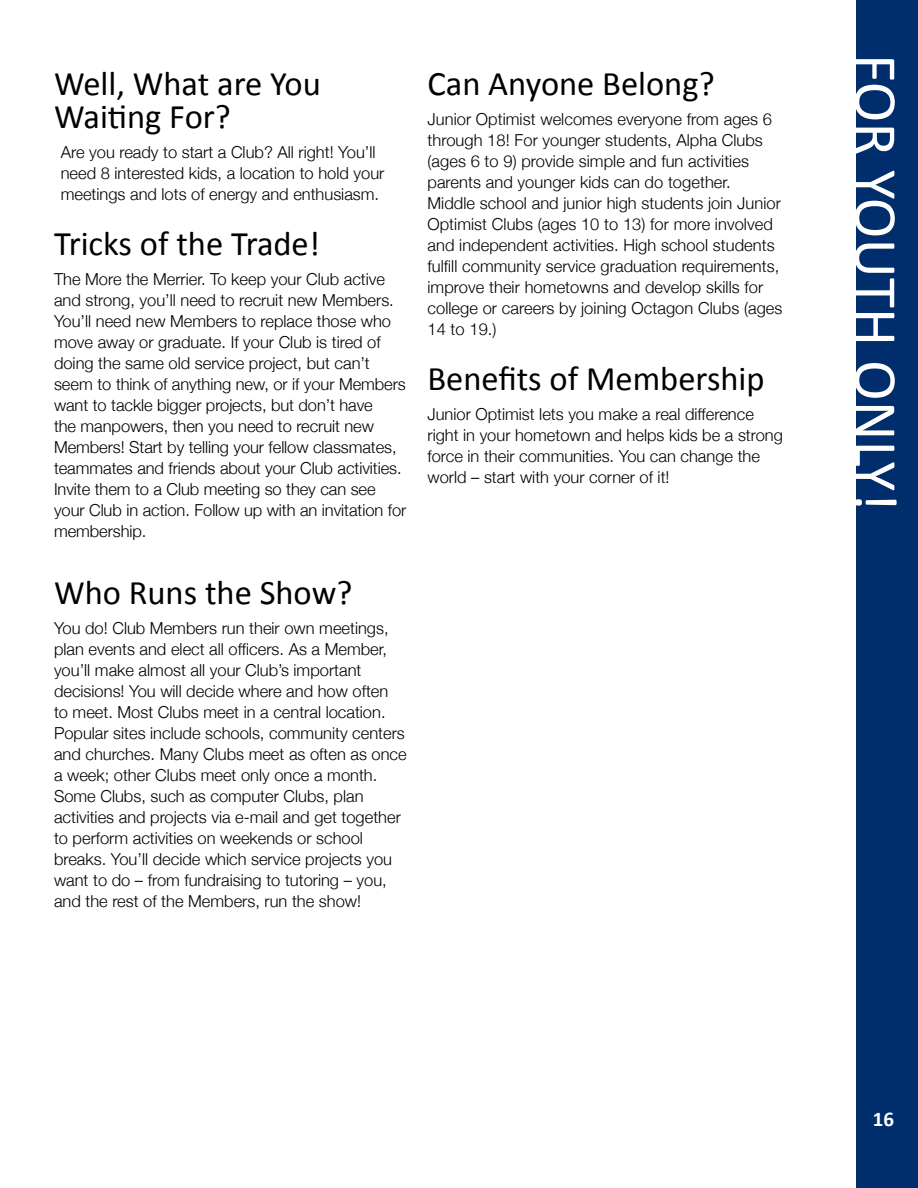
<style>
.page{position:relative;width:918px;height:1188px;background:#fff}
.page>*{position:absolute;margin:0;border:0;box-sizing:border-box;transform-origin:0 0}
.t1{font:61.5px "Calibri";color:#fff}
.t2{font:34.5px/33px "Calibri";color:#000}
.t3{font:700 21px "Calibri";color:#fff}
.t4{font:300 16.5px/21px "Helvetica Neue";color:#000}
</style>
<div class="page">
<div style="left:856px;top:0;width:62px;height:1188px;background:#002e6d"></div>
<h2 class="t2" style="left:54px;top:65px;width:268px">Well, What are You<br>Waiting For?</h2>
<p class="t4" style="left:61px;top:141px;width:325px">Are you ready to start a Club? All right! You’ll need 8 interested kids, a location to hold your meetings and lots of energy and enthusiasm.</p>
<h2 class="t2" style="left:54px;top:225px;width:268px">Tricks of the Trade!</h2>
<p class="t4" style="left:54px;top:268px;width:354px">The More the Merrier. To keep your Club active and strong, you’ll need to recruit new Members.<br>You’ll need new Members to replace those who move away or graduate. If your Club is tired of doing the same old service project, but can’t seem to think of anything new, or if your Members want to tackle bigger projects, but don’t have<br>the manpowers, then you need to recruit new Members! Start by telling your fellow classmates, teammates and friends about your Club activities.<br>Invite them to a Club meeting so they can see your Club in action. Follow up with an invitation for membership.</p>
<h2 class="t2" style="left:54px;top:575px;width:300px">Who Runs the Show?</h2>
<p class="t4" style="left:54px;top:618px;width:354px">You do! Club Members run their own meetings, plan events and elect all officers. As a Member, you’ll make almost all your Club’s important decisions! You will decide where and how often<br>to meet. Most Clubs meet in a central location.<br>Popular sites include schools, community centers and churches. Many Clubs meet as often as once a week; other Clubs meet only once a month.<br>Some Clubs, such as computer Clubs, plan activities and projects via e-mail and get together to perform activities on weekends or school breaks. You’ll decide which service projects you want to do – from fundraising to tutoring – you, and the rest of the Members, run the show!</p>
<h2 class="t2" style="left:428px;top:65px;width:289px">Can Anyone Belong?</h2>
<p class="t4" style="left:428px;top:108px;width:357px">Junior Optimist welcomes everyone from ages 6 through 18! For younger students, Alpha Clubs (ages 6 to 9) provide simple and fun activities parents and younger kids can do together.<br>Middle school and junior high students join Junior Optimist Clubs (ages 10 to 13) for more involved and independent activities. High school students fulfill community service graduation requirements, improve their hometowns and develop skills for college or careers by joining Octagon Clubs (ages 14 to 19.)</p>
<h2 class="t2" style="left:428px;top:360px;width:339px">Benefits of Membership</h2>
<p class="t4" style="left:428px;top:403px;width:357px">Junior Optimist lets you make a real difference right in your hometown and helps kids be a strong force in their communities. You can change the world – start with your corner of it!</p>
<h1 class="t1" style="left:914px;top:54px;width:459px;rotate:90deg">FOR YOUTH ONLY!</h1>
<p class="t3" style="left:873px;top:1106px;width:23px">16</p>
</div>
